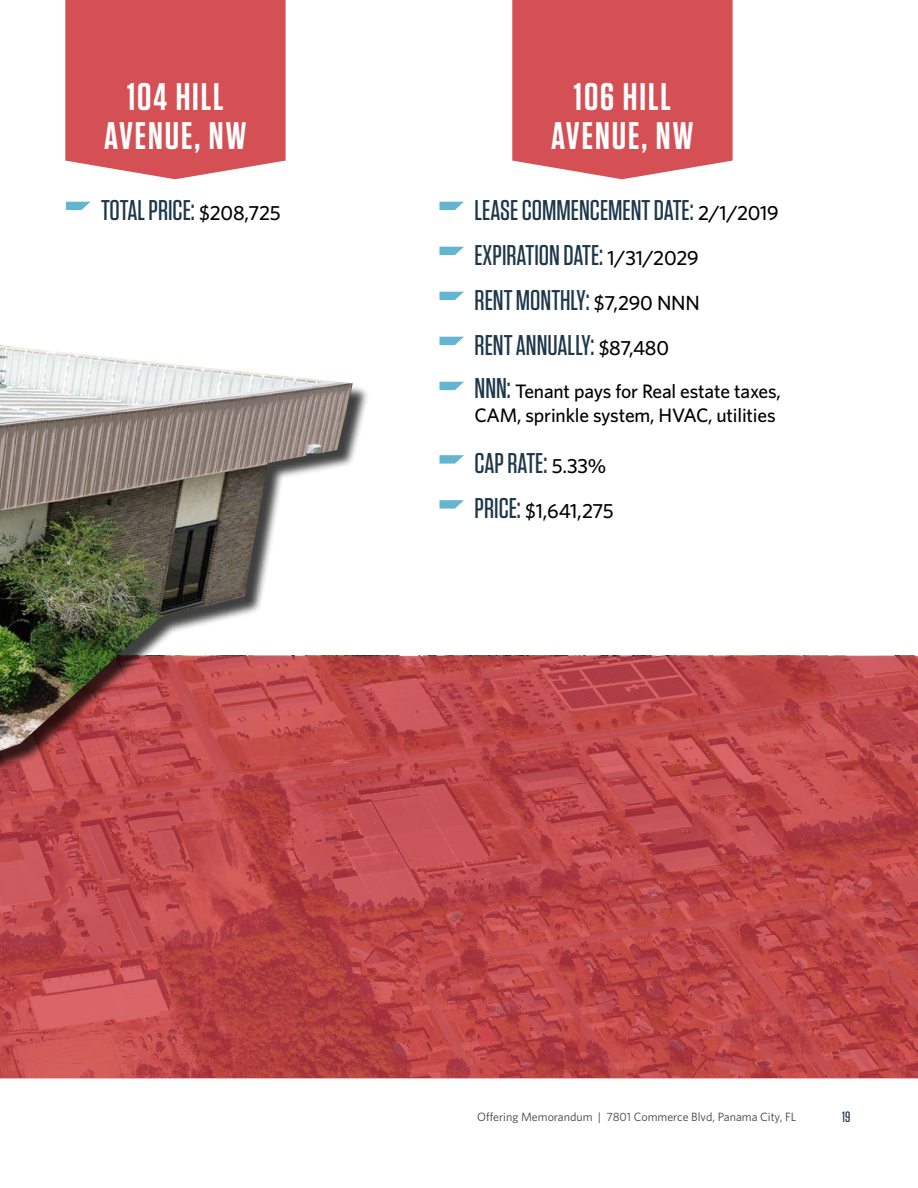
<style>
.page{position:relative;width:918px;height:1188px;background:#fff}
.page>*{position:absolute;margin:0;border:0;box-sizing:border-box;transform-origin:0 0}
.t1{font:600 38.4px/38.4px "Tungsten";letter-spacing:.05em;color:#fff;text-align:center}
.t2{font:500 28.5px/45px "Tungsten";color:#1d374b}
.t3{font:500 20.55px "Whitney";letter-spacing:-.025em;color:#000}
.t4{font:500 19.5px/24px "Whitney";letter-spacing:-.01em;color:#000}
.t5{font:500 15px "Tungsten";color:#1d374b}
.t6{font:12px "Whitney";color:#404042}
.s1{font-family:"Whitney";font-size:20.55px;color:#000}
.s2{font-family:"Tungsten";font-size:28.5px;color:#1d374b}
</style>
<div class="page">
<div style="left:512px;top:0;width:221px;height:179px;background:#d45054"></div>
<div style="left:65px;top:0;width:221px;height:179px;background:#d45054"></div>
<svg style="left:0;top:656px;width:918px;height:423px;background:#bd484a"></svg>
<div style="left:0;top:319px;width:370px;height:514px;background:#000;opacity:.75"></div>
<img style="left:0;top:345px;width:353px;height:406px">
<svg style="left:440px;top:202px;width:24px;height:8px"></svg>
<svg style="left:440px;top:247px;width:24px;height:8px"></svg>
<svg style="left:440px;top:292px;width:24px;height:8px"></svg>
<svg style="left:440px;top:337px;width:24px;height:8px"></svg>
<svg style="left:440px;top:382px;width:24px;height:8px"></svg>
<svg style="left:440px;top:455px;width:24px;height:9px"></svg>
<svg style="left:440px;top:500px;width:24px;height:9px"></svg>
<svg style="left:66px;top:202px;width:24px;height:8px"></svg>
<h1 class="t1" style="left:104px;top:80px;width:144px">104 HILL<br>AVENUE, NW</h1>
<p class="t2" style="left:101px;top:189px;width:181px">TOTAL PRICE: <span class="s1">$208,725</span></p>
<h1 class="t1" style="left:551px;top:80px;width:144px">106 HILL<br>AVENUE, NW</h1>
<p class="t2" style="left:475px;top:189px;width:306px">LEASE COMMENCEMENT DATE: <span class="s1">2/1/2019<br></span>EXPIRATION DATE: <span class="s1">1/31/2029<br></span>RENT MONTHLY: <span class="s1">$7,290 NNN<br></span>RENT ANNUALLY: <span class="s1">$87,480</span></p>
<p class="t4" style="left:475px;top:381px;width:308px"><span class="s2">NNN:</span> Tenant pays for Real estate taxes,<br>CAM, sprinkle system, HVAC, utilities</p>
<p class="t2" style="left:475px;top:442px;width:133px">CAP RATE: <span class="s1">5.33%</span></p>
<p class="t3" style="left:475px;top:502px;width:141px"><span class="s2">PRICE:</span> $1,641,275</p>
<p class="t6" style="left:477px;top:1111px;width:321px">Offering Memorandum | 7801 Commerce Blvd, Panama City, FL</p>
<p class="t5" style="left:842px;top:1110px;width:10px">19</p>
</div>
